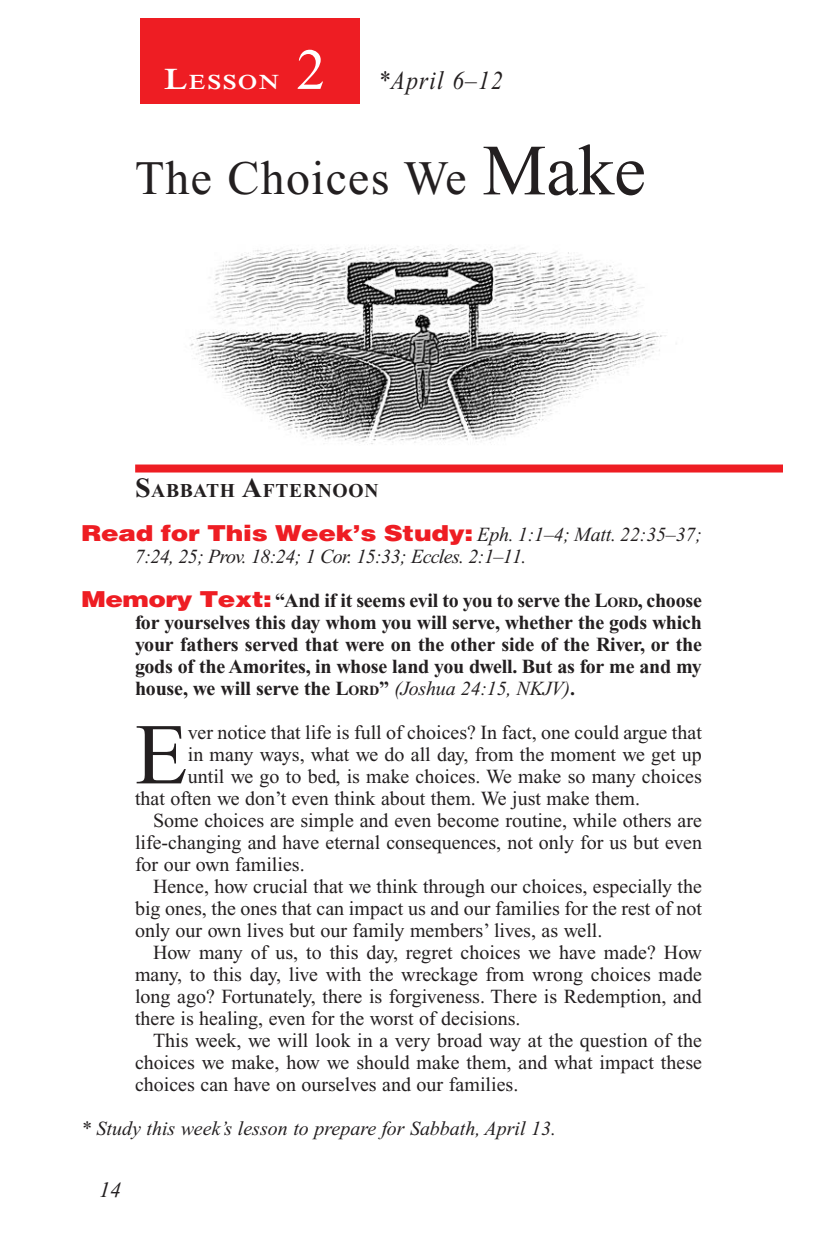
<style>
.page{position:relative;width:819px;height:1260px;background:#fff}
.page>*{position:absolute;margin:0;border:0;box-sizing:border-box;transform-origin:0 0}
.Body_Drop_Cap{font:86.4px "Times New Roman PS Std";color:#231f20}
.Lesson_Number{font:58px "Times New Roman PS Std";color:#fff}
.Lesson_Head_SA{font:48px "Times New Roman PS Std";letter-spacing:.025em;color:#231f20}
.Lesson_Dates{font:italic 26px "Times New Roman PS Std";letter-spacing:.05em;color:#231f20;scale:.9 1}
.t1{font:italic 22px "Times New Roman PS Std";color:#231f20}
.Lesson_Start_Head{font:600 21px "Times NRMT Std";letter-spacing:.07em;color:#fff;scale:1.1 1}
.Body{font:20px/22px "Times New Roman PS Std";color:#231f20;text-align:justify}
.Question{font:700 20px/22px "Times New Roman PS Std";letter-spacing:-.01em;color:#231f20;text-align:justify}
.Body_Drop_Cap-2{font:20px "Times New Roman PS Std";color:#231f20}
.Question-2{font:italic 20px/22px "Times New Roman PS Std";letter-spacing:-.03em;color:#231f20}
.Question-3{font:italic 20px "Times New Roman PS Std";letter-spacing:-.005em;color:#231f20}
.Sabbath_Afternoon_He{font:700 19.6px "Times New Roman PS Std";letter-spacing:.035em;color:#231f20}
.s1{font-size:30px}
.s2{font-size:72px}
.s3{font-size:28px}
.s4{font-family:"Helvetica LT Std";font-weight:900;font-style:normal;font-size:22px;color:#ee1d23}
.s5{font-family:"Helvetica LT Std";font-weight:900;font-size:22px;color:#ee1d23}
.s6{font-style:inherit}
.s7{font-size:14px}
.s8{font-weight:400;font-style:italic}
</style>
<div class="page">
<div style="left:135px;top:465px;width:648px;height:8px;background:#ee1d23"></div>
<div style="left:140px;top:18px;width:220px;height:86px;background:#ee1d23"></div>
<img style="left:190px;top:246px;width:476px;height:198px">
<p class="Lesson_Number" style="left:296px;top:38px;width:30px">2</p>
<p class="Lesson_Start_Head" style="left:164px;top:70px;width:106px"><span class="s1">L</span>ESSON</p>
<p class="Lesson_Dates" style="left:378px;top:66px;width:140px">*April 6–12</p>
<p class="Lesson_Head_SA" style="left:135px;top:152px;width:513px">The Choices We <span class="s2">Make</span></p>
<p class="Sabbath_Afternoon_He" style="left:135px;top:480px;width:245px"><span class="s3">S</span>ABBATH <span class="s3">A</span>FTERNOON</p>
<p class="Question-2" style="left:135px;top:524px;width:569px;text-indent:-54px"><span class="s4">Read for This Week’s Study:</span> Eph. 1:1–4; Matt. 22:35–37;<br>7:24, 25; Prov. 18:24; 1 Cor. 15:33; Eccles. 2:1–11.</p>
<p class="Question" style="left:135px;top:590px;width:569px;text-indent:-54px"><span class="s5">Memory Text:</span> “And if it seems evil to you to serve the <span class="s6">L</span><span class="s7">ORD</span>, choose for yourselves this day whom you will serve, whether the gods which your fathers served that were on the other side of the River, or the gods of the Amorites, in whose land you dwell. But as for me and my house, we will serve the <span class="s6">L</span><span class="s7">ORD</span>” <span class="s8">(Joshua 24:15, NKJV)</span>.</p>
<p class="Body_Drop_Cap" style="left:135px;top:708px;width:54px">E</p>
<p class="Body_Drop_Cap-2" style="left:188px;top:722px;width:516px">ver notice that life is full of choices? In fact, one could argue that</p>
<p class="Body_Drop_Cap-2" style="left:188px;top:744px;width:516px">in many ways, what we do all day, from the moment we get up</p>
<p class="Body_Drop_Cap-2" style="left:188px;top:766px;width:516px">until we go to bed, is make choices. We make so many choices</p>
<p class="Body_Drop_Cap-2" style="left:135px;top:788px;width:507px">that often we don’t even think about them. We just make them.</p>
<p class="Body" style="left:135px;top:810px;width:568px;text-indent:18px">Some choices are simple and even become routine, while others are life-changing and have eternal consequences, not only for us but even for our own families.</p>
<p class="Body" style="left:135px;top:876px;width:569px;text-indent:18px">Hence, how crucial that we think through our choices, especially the big ones, the ones that can impact us and our families for the rest of not only our own lives but our family members’ lives, as well.</p>
<p class="Body" style="left:135px;top:942px;width:569px;text-indent:18px">How many of us, to this day, regret choices we have made? How many, to this day, live with the wreckage from wrong choices made long ago? Fortunately, there is forgiveness. There is Redemption, and there is healing, even for the worst of decisions.</p>
<p class="Body" style="left:135px;top:1030px;width:569px;text-indent:18px">This week, we will look in a very broad way at the question of the choices we make, how we should make them, and what impact these choices can have on ourselves and our families.</p>
<p class="Question-3" style="left:81px;top:1118px;width:477px">* Study this week’s lesson to prepare for Sabbath, April 13.</p>
<p class="t1" style="left:99px;top:1178px;width:23px">14</p>
</div>
